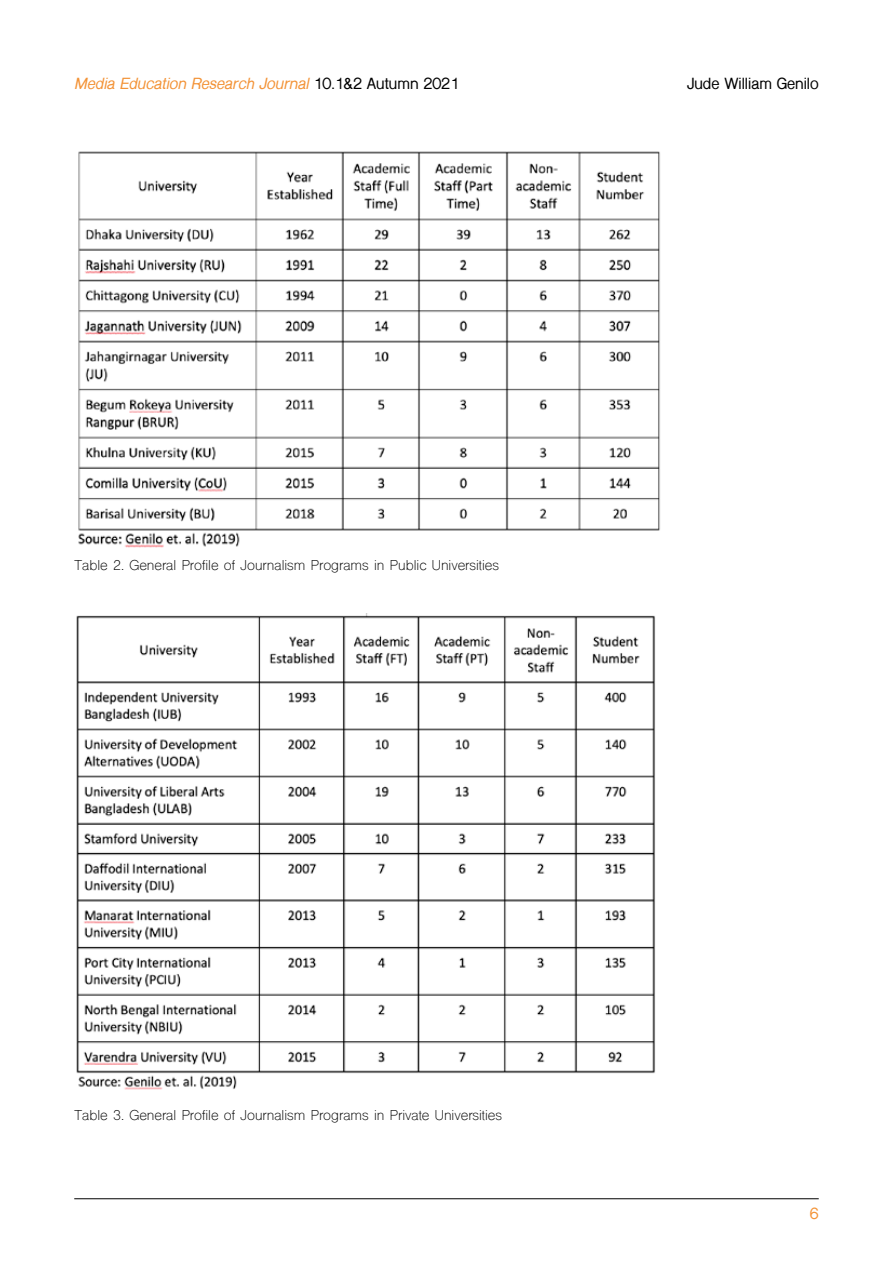
<style>
.page{position:relative;width:893px;height:1263px;background:#fff}
.page>*{position:absolute;margin:0;border:0;box-sizing:border-box;transform-origin:0 0}
.t1{font:italic 700 15px "Shree Dev 0714";color:#f39337}
.t2{font:700 15px "Shree Dev 0714";color:#000}
.t3{font:700 15px "Shree Dev 0714";color:#f39337}
.t4{font:13.5px "Shree Dev 0714";color:#000}
.s1{font-style:normal;color:#000}
</style>
<div class="page">
<hr style="left:74px;top:1198px;width:745px;height:1px;background:#000">
<img style="left:78px;top:151px;width:582px;height:397px">
<img style="left:76px;top:614px;width:579px;height:476px">
<p class="t1" style="left:74px;top:75px;width:386px">Media Education Research Journal <span class="s1">10.1&amp;2 Autumn 2021</span></p>
<p class="t2" style="left:687px;top:75px;width:133px">Jude William Genilo</p>
<p class="t4" style="left:75px;top:557px;width:426px">Table 2. General Profile of Journalism Programs in Public Universities</p>
<p class="t4" style="left:75px;top:1107px;width:429px">Table 3. General Profile of Journalism Programs in Private Universities</p>
<p class="t3" style="left:810px;top:1205px;width:10px">6</p>
</div>
